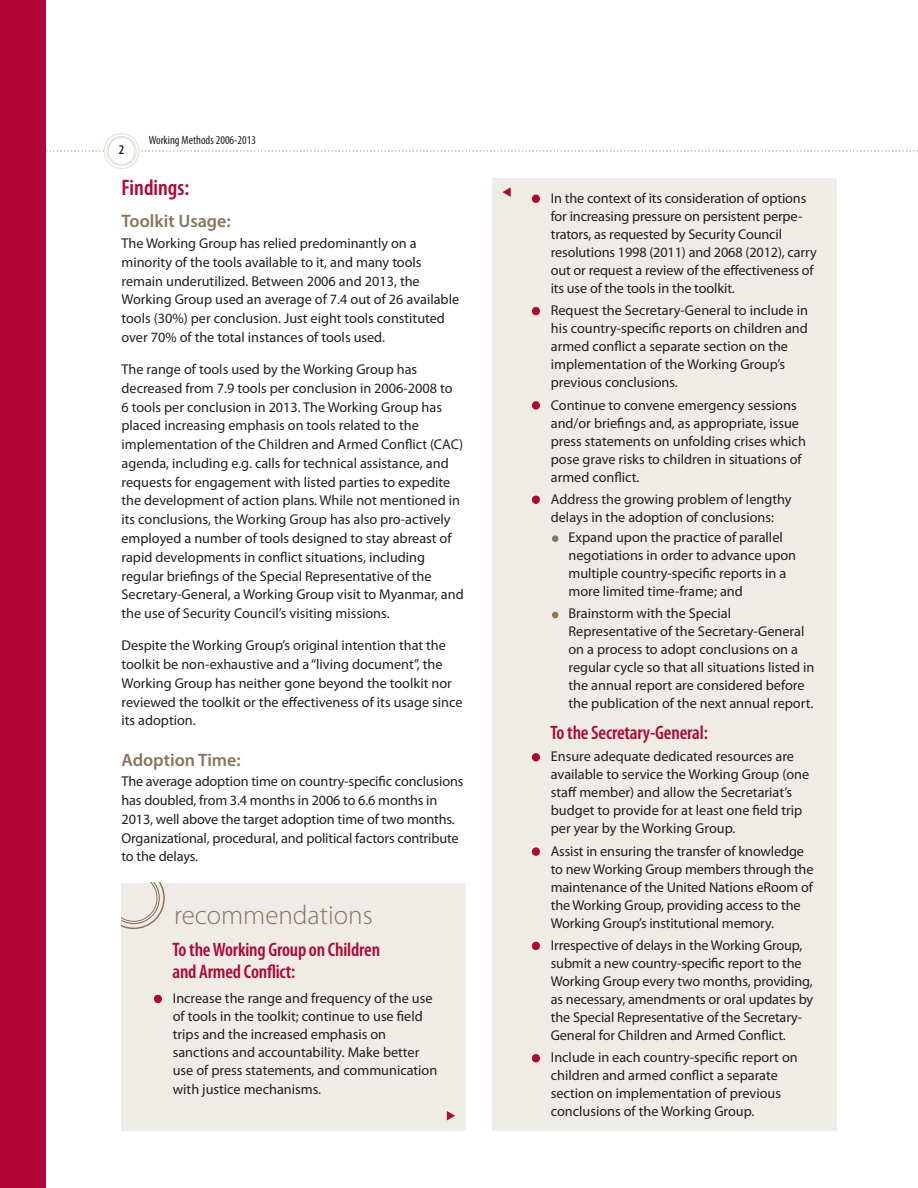
<style>
.page{position:relative;width:918px;height:1188px;background:#fff}
.page>*{position:absolute;margin:0;border:0;box-sizing:border-box;transform-origin:0 0}
.t1{font:300 27px "Myriad Pro";color:#88755a}
.t2{font:600 condensed 22.5px "Myriad Pro";color:#b10535}
.t3{font:600 condensed 19.5px/21.8px "Myriad Pro";letter-spacing:-.01em;color:#b10535}
.t4{font:600 18px "Myriad Pro";color:#88755a}
.t5{font:14.25px/18px "Myriad Pro";color:#231f20}
.t6{font:600 condensed 13.5px "Myriad Pro";color:#231f20}
.t7{font:condensed 12px "Myriad Pro";color:#231f20}
</style>
<div class="page">
<svg style="left:46px;top:150px;width:872px;height:2px"></svg>
<svg style="left:104px;top:134px;width:35px;height:34px"></svg>
<div style="left:104px;top:133px;width:35px;height:36px;border:1px solid #e2ddd3;border-radius:50%"></div>
<div style="left:107px;top:136px;width:29px;height:30px;background:#e8e4dc;border:1px solid #e2ddd3;border-radius:50%"></div>
<div style="left:108px;top:138px;width:27px;height:26px;background:#fff;border-radius:50%"></div>
<div style="left:108px;top:137px;width:27px;height:28px;border:1px solid #e2ddd3;border-radius:50%"></div>
<div style="left:0;top:0;width:46px;height:1188px;background:#b10535"></div>
<div style="left:122px;top:883px;width:344px;height:248px;background:#efece7"></div>
<svg style="left:122px;top:883px;width:43px;height:46px"></svg>
<div style="left:154px;top:995px;width:8px;height:8px;background:#b10535;border-radius:50%"></div>
<div style="left:493px;top:178px;width:344px;height:953px;background:#efece7"></div>
<div style="left:532px;top:195px;width:8px;height:8px;background:#b10535;border-radius:50%"></div>
<div style="left:532px;top:307px;width:8px;height:8px;background:#b10535;border-radius:50%"></div>
<div style="left:532px;top:401px;width:8px;height:9px;background:#b10535;border-radius:50%"></div>
<div style="left:532px;top:496px;width:8px;height:8px;background:#b10535;border-radius:50%"></div>
<div style="left:552px;top:535px;width:6px;height:7px;background:#88755a;border-radius:50%"></div>
<svg style="left:552px;top:612px;width:6px;height:6px"></svg>
<div style="left:532px;top:753px;width:8px;height:8px;background:#b10535;border-radius:50%"></div>
<div style="left:532px;top:847px;width:8px;height:9px;background:#b10535;border-radius:50%"></div>
<div style="left:532px;top:942px;width:8px;height:8px;background:#b10535;border-radius:50%"></div>
<div style="left:532px;top:1054px;width:8px;height:8px;background:#b10535;border-radius:50%"></div>
<svg style="left:502px;top:187px;width:9px;height:10px"></svg>
<svg style="left:447px;top:1111px;width:8px;height:9px"></svg>
<p class="t7" style="left:149px;top:134px;width:109px">Working Methods 2006-2013</p>
<p class="t6" style="left:119px;top:143px;width:7px">2</p>
<h2 class="t2" style="left:122px;top:175px;width:69px">Findings:</h2>
<p class="t4" style="left:122px;top:211px;width:111px">Toolkit Usage:</p>
<p class="t5" style="left:122px;top:234px;width:339px;line-height:18.8px">The Working Group has relied predominantly on a minority of the tools available to it, and many tools remain underutilized. Between 2006 and 2013, the Working Group used an average of 7.4 out of 26 available tools (30%) per conclusion. Just eight tools constituted over 70% of the total instances of tools used.</p>
<p class="t5" style="left:122px;top:360px;width:344px;line-height:18.8px">The range of tools used by the Working Group has decreased from 7.9 tools per conclusion in 2006-2008 to<br>6 tools per conclusion in 2013. The Working Group has placed increasing emphasis on tools related to the implementation of the Children and Armed Conflict (CAC) agenda, including e.g. calls for technical assistance, and requests for engagement with listed parties to expedite the development of action plans. While not mentioned in its conclusions, the Working Group has also pro-actively employed a number of tools designed to stay abreast of rapid developments in conflict situations, including regular briefings of the Special Representative of the Secretary-General, a Working Group visit to Myanmar, and the use of Security Council’s visiting missions.</p>
<p class="t5" style="left:122px;top:636px;width:343px;line-height:18.8px">Despite the Working Group’s original intention that the toolkit be non-exhaustive and a “living document”, the Working Group has neither gone beyond the toolkit nor reviewed the toolkit or the effectiveness of its usage since its adoption.</p>
<p class="t4" style="left:122px;top:750px;width:121px">Adoption Time:</p>
<p class="t5" style="left:122px;top:773px;width:343px;line-height:18.8px">The average adoption time on country-specific conclusions has doubled, from 3.4 months in 2006 to 6.6 months in 2013, well above the target adoption time of two months.<br>Organizational, procedural, and political factors contribute to the delays.</p>
<h1 class="t1" style="left:174px;top:900px;width:200px">recommendations</h1>
<h3 class="t3" style="left:172px;top:939px;width:209px">To the Working Group on Children and Armed Conflict:</h3>
<p class="t5" style="left:173px;top:990px;width:266px">Increase the range and frequency of the use of tools in the toolkit; continue to use field trips and the increased emphasis on sanctions and accountability. Make better use of press statements, and communication with justice mechanisms.</p>
<p class="t5" style="left:551px;top:189px;width:267px">In the context of its consideration of options for increasing pressure on persistent perpe&shy;trators, as requested by Security Council resolutions 1998 (2011) and 2068 (2012), carry out or request a review of the effectiveness of its use of the tools in the toolkit.</p>
<p class="t5" style="left:551px;top:302px;width:259px">Request the Secretary-General to include in his country-specific reports on children and armed conflict a separate section on the implementation of the Working Group’s previous conclusions.</p>
<p class="t5" style="left:551px;top:396px;width:257px">Continue to convene emergency sessions and/or briefings and, as appropriate, issue press statements on unfolding crises which pose grave risks to children in situations of armed conflict.</p>
<p class="t5" style="left:551px;top:490px;width:242px">Address the growing problem of lengthy delays in the adoption of conclusions:</p>
<p class="t5" style="left:568px;top:529px;width:229px">Expand upon the practice of parallel negotiations in order to advance upon multiple country-specific reports in a more limited time-frame; and</p>
<p class="t5" style="left:568px;top:605px;width:247px">Brainstorm with the Special Representative of the Secretary-General on a process to adopt conclusions on a regular cycle so that all situations listed in the annual report are considered before the publication of the next annual report.</p>
<h3 class="t3" style="left:550px;top:722px;width:159px">To the Secretary-General:</h3>
<p class="t5" style="left:551px;top:748px;width:260px">Ensure adequate dedicated resources are available to service the Working Group (one staff member) and allow the Secretariat’s budget to provide for at least one field trip per year by the Working Group.</p>
<p class="t5" style="left:551px;top:842px;width:264px">Assist in ensuring the transfer of knowledge to new Working Group members through the maintenance of the United Nations eRoom of the Working Group, providing access to the Working Group’s institutional memory.</p>
<p class="t5" style="left:551px;top:937px;width:264px">Irrespective of delays in the Working Group, submit a new country-specific report to the Working Group every two months, providing, as necessary, amendments or oral updates by the Special Representative of the Secretary-General for Children and Armed Conflict.</p>
<p class="t5" style="left:551px;top:1049px;width:248px">Include in each country-specific report on children and armed conflict a separate section on implementation of previous conclusions of the Working Group.</p>
</div>
